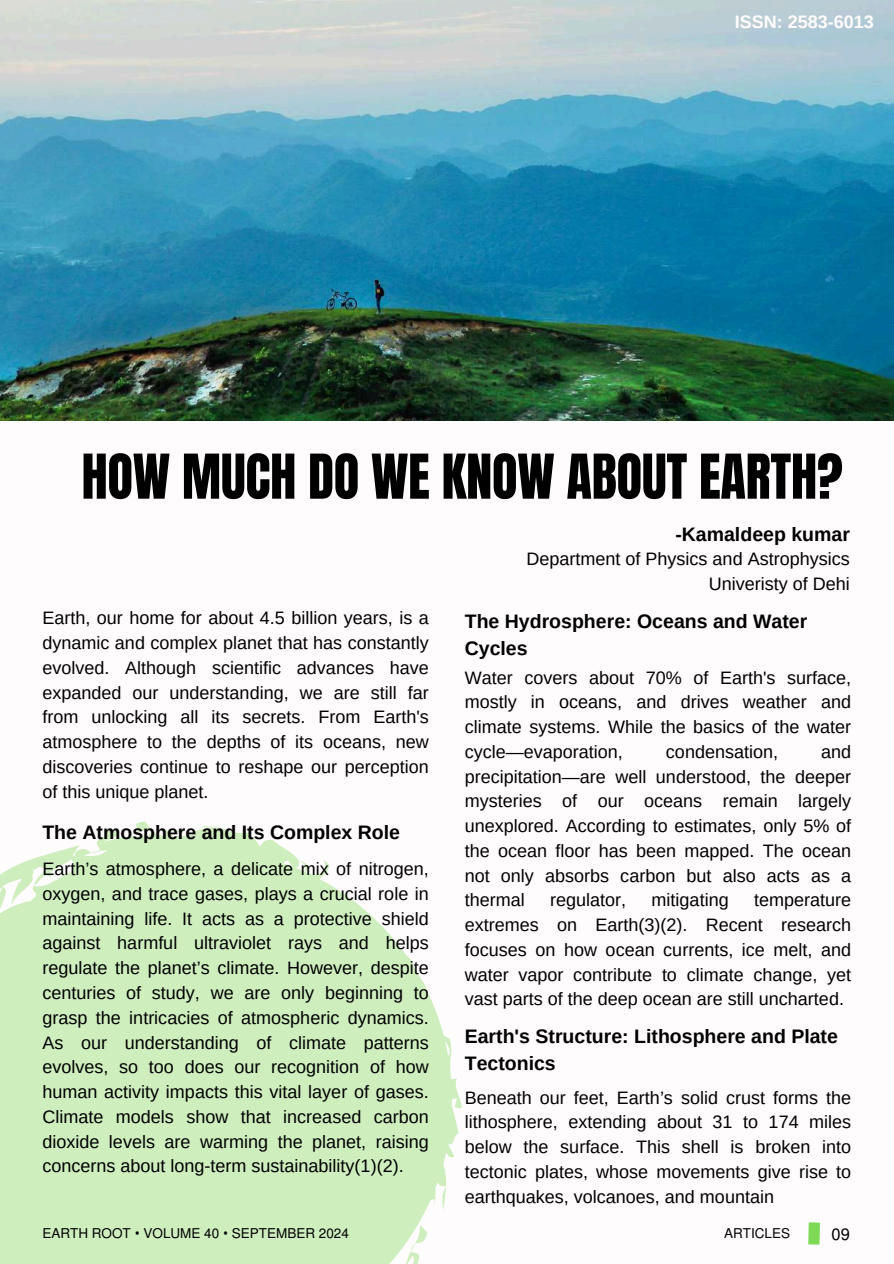
<style>
.page{position:relative;width:894px;height:1264px;background:#fff}
.page>*{position:absolute;margin:0;border:0;box-sizing:border-box;transform-origin:0 0}
.t1{font:52.5px "Anton";letter-spacing:-.005em;color:#000}
.t2{font:700 19.5px/27px "Arimo";color:#000}
.t3{font:18px/24.8px "Arimo";color:#000;text-align:justify}
.t4{font:700 18px "Arimo";color:#fffcfd}
.t5{font:16.5px "Mukti";color:#000}
.t6{font:13.5px "Mukti";color:#000}
.s1{font-family:"Noto Sans"}
</style>
<div class="page">
<svg style="left:808px;top:1222px;width:12px;height:23px"></svg>
<img style="left:0;top:0;width:892px;height:420px">
<svg style="left:136px;top:821px;width:13px;height:6px"></svg>
<svg style="left:0;top:827px;width:462px;height:436px;background:#d4efc6"></svg>
<p class="t4" style="left:734px;top:12px;width:140px">ISSN: 2583-6013</p>
<h1 class="t1" style="left:81px;top:439px;width:762px">HOW MUCH DO WE KNOW ABOUT EARTH?</h1>
<p class="t3" style="left:42px;top:605px;width:388px">Earth, our home for about 4.5 billion years, is a dynamic and complex planet that has constantly evolved. Although scientific advances have expanded our understanding, we are still far from unlocking all its secrets. From Earth's atmosphere to the depths of its oceans, new discoveries continue to reshape our perception of this unique planet.</p>
<p class="t2" style="left:42px;top:818px;width:359px">The Atmosphere and Its Complex Role</p>
<p class="t3" style="left:42px;top:856px;width:388px">Earth’s atmosphere, a delicate mix of nitrogen, oxygen, and trace gases, plays a crucial role in maintaining life. It acts as a protective shield against harmful ultraviolet rays and helps regulate the planet’s climate. However, despite centuries of study, we are only beginning to grasp the intricacies of atmospheric dynamics.<br>As our understanding of climate patterns evolves, so too does our recognition of how human activity impacts this vital layer of gases.<br>Climate models show that increased carbon dioxide levels are warming the planet, raising concerns about long-term sustainability(1)(2).</p>
<p class="t2" style="left:675px;top:521px;width:176px">-Kamaldeep kumar</p>
<p class="t3" style="left:526px;top:546px;width:325px;text-align:right">Department of Physics and Astrophysics<br>Univeristy of Dehi</p>
<p class="t2" style="left:464px;top:607px;width:344px">The Hydrosphere: Oceans and Water<br>Cycles</p>
<p class="t3" style="left:464px;top:665px;width:388px">Water covers about 70% of Earth's surface, mostly in oceans, and drives weather and climate systems. While the basics of the water cycle—evaporation,</p>
<p class="t3" style="left:464px;top:739px;width:388px;text-indent:356px">and precipitation—are well understood, the deeper mysteries of our oceans remain largely unexplored. According to estimates, only 5% of the ocean floor has been mapped. The ocean not only absorbs carbon but also acts as a thermal</p>
<p class="t3" style="left:665px;top:739px;width:114px">condensation,</p>
<p class="t3" style="left:550px;top:887px;width:77px">regulator,</p>
<p class="t3" style="left:651px;top:887px;width:78px">mitigating</p>
<p class="t3" style="left:464px;top:887px;width:388px;text-indent:289px">temperature extremes on Earth(3)(2). Recent research focuses on how ocean currents, ice melt, and water vapor contribute to climate change, yet vast parts of the deep ocean are still uncharted.</p>
<p class="t2" style="left:464px;top:1022px;width:374px">Earth's Structure: Lithosphere and Plate<br>Tectonics</p>
<p class="t3" style="left:464px;top:1084px;width:388px">Beneath our feet, Earth’s solid crust forms the lithosphere, extending about 31 to 174 miles below the surface. This shell is broken into tectonic plates, whose movements give rise to earthquakes, volcanoes, and mountain</p>
<p class="t6" style="left:42px;top:1223px;width:308px">EARTH ROOT <span class="s1">•</span> VOLUME 40 <span class="s1">•</span> SEPTEMBER 2024</p>
<p class="t6" style="left:724px;top:1223px;width:67px">ARTICLES</p>
<p class="t5" style="left:831px;top:1222px;width:20px">09</p>
</div>
